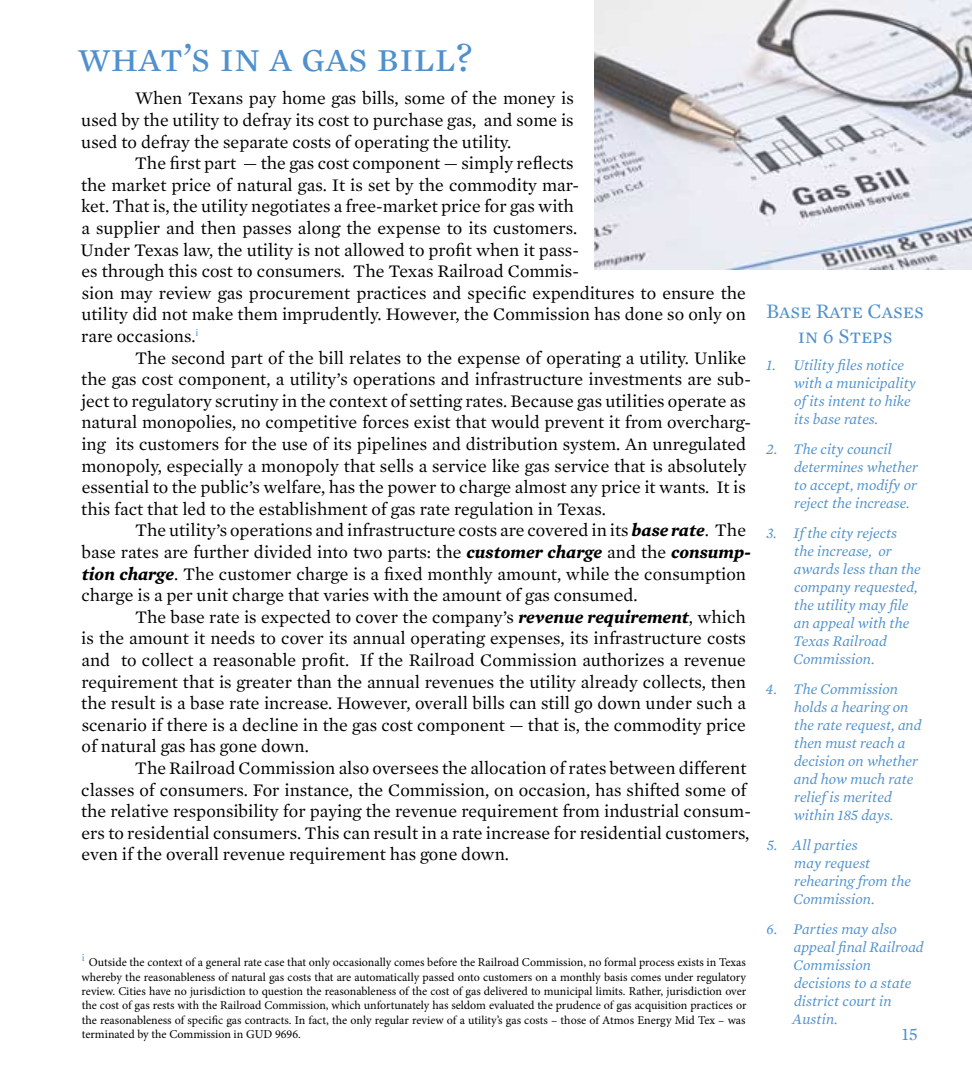
<style>
.page{position:relative;width:972px;height:1080px;background:#fff}
.page>*{position:absolute;margin:0;border:0;box-sizing:border-box;transform-origin:0 0}
.t1{font:42px "Mercury Text G1 Roman SC";color:#5091cd}
.t2{font:21px/25.2px "Mercury Text G1 Roman SC";color:#5091cd;text-align:center}
.t3{font:18px/21.6px "Mercury Text G1 Roman";color:#000}
.t4{font:18px "Mercury Text G1 Roman SC";color:#5091cd}
.t5{font:italic 15px/18px "Mercury Text G1";color:#5091cd}
.t6{font:12px/14.4px "Minion Pro";color:#000;text-align:justify}
.t7{font:10.05px "Mercury Text G1 Roman";color:#5091cd}
.s1{font-family:"Mercury Text G1";font-weight:700;font-style:italic}
</style>
<div class="page">
<img style="left:595px;top:0;width:377px;height:270px">
<h1 class="t1" style="left:77px;top:33px;width:397px">what’s in a gas bill?</h1>
<p class="t3" style="left:81px;top:88px;width:494px;text-align:justify;text-indent:54px">When Texans pay home gas bills, some of the money is used by the utility to defray its cost to purchase gas, and some is used to defray the separate costs of operating the utility.</p>
<p class="t3" style="left:81px;top:152px;width:667px;text-indent:54px">The first part — the gas cost component — simply reflects<br>the market price of natural gas. It is set by the commodity mar-<br>ket. That is, the utility negotiates a free-market price for gas with<br>a supplier and then passes along the expense to its customers.<br>Under Texas law, the utility is not allowed to profit when it pass-<br>es through this cost to consumers. The Texas Railroad Commis-<br>sion may review gas procurement practices and specific expenditures to ensure the utility did not make them imprudently. However, the Commission has done so only on rare occasions.<sup>i</sup></p>
<p class="t3" style="left:81px;top:347px;width:672px;text-indent:54px">The second part of the bill relates to the expense of operating a utility. Unlike the gas cost component, a utility’s operations and infrastructure investments are sub&shy;ject to regulatory scrutiny in the context of setting rates. Because gas utilities operate as natural monopolies, no competitive forces exist that would prevent it from overcharg&shy;ing its customers for the use of its pipelines and distribution system. An unregulated monopoly, especially a monopoly that sells a service like gas service that is absolutely essential to the public’s welfare, has the power to charge almost any price it wants. It is this fact that led to the establishment of gas rate regulation in Texas.</p>
<p class="t3" style="left:81px;top:520px;width:671px;text-indent:54px">The utility’s operations and infrastructure costs are covered in its <span class="s1">base rate</span>. The base rates are further divided into two parts: the <span class="s1">customer charge</span> and the <span class="s1">consump&shy;tion charge</span>. The customer charge is a fixed monthly amount, while the consumption charge is a per unit charge that varies with the amount of gas consumed.</p>
<p class="t3" style="left:81px;top:606px;width:666px;text-align:justify;text-indent:54px">The base rate is expected to cover the company’s <span class="s1">revenue requirement</span>, which is the amount it needs to cover its annual operating expenses, its infrastructure costs and to collect a reasonable profit. If the Railroad Commission authorizes a revenue requirement that is greater than the annual revenues the utility already collects, then the result is a base rate increase. However, overall bills can still go down under such a scenario if there is a decline in the gas cost component — that is, the commodity price of natural gas has gone down.</p>
<p class="t3" style="left:81px;top:757px;width:671px;text-indent:54px">The Railroad Commission also oversees the allocation of rates between different classes of consumers. For instance, the Commission, on occasion, has shifted some of the relative responsibility for paying the revenue requirement from industrial consum&shy;ers to residential consumers. This can result in a rate increase for residential customers, even if the overall revenue requirement has gone down.</p>
<p class="t7" style="left:82px;top:951px;width:4px">i</p>
<p class="t6" style="left:81px;top:955px;width:667px;text-indent:7px">Outside the context of a general rate case that only occasionally comes before the Railroad Commission, no formal process exists in Texas whereby the reasonableness of natural gas costs that are automatically passed onto customers on a monthly basis comes under regulatory review. Cities have no jurisdiction to question the reasonableness of the cost of gas delivered to municipal limits. Rather, jurisdiction over the cost of gas rests with the Railroad Commission, which unfortunately has seldom evaluated the prudence of gas acquisition practices or the reasonableness of specific gas contracts. In fact, the only regular review of a utility’s gas costs – those of Atmos Energy Mid Tex – was terminated by the Commission in GUD 9696.</p>
<p class="t2" style="left:766px;top:298px;width:159px">Base Rate Cases in 6 Steps</p>
<p class="t5" style="left:794px;top:356px;width:124px;text-indent:-27px">1. Utility files notice with a municipality of its intent to hike its base rates.</p>
<p class="t5" style="left:794px;top:440px;width:126px;text-indent:-28px">2. The city council determines whether to accept, modify or reject the increase.</p>
<p class="t5" style="left:793px;top:524px;width:129px;text-indent:-27px">3. If the city rejects<br>the increase, or awards less than the company requested, the utility may file an appeal with the<br>Texas Railroad<br>Commission.</p>
<p class="t5" style="left:794px;top:680px;width:129px;text-indent:-28px">4. The Commission holds a hearing on the rate request, and then must reach a decision on whether and how much rate relief is merited within 185 days.</p>
<p class="t5" style="left:794px;top:836px;width:119px;text-indent:-27px">5. All parties<br>may request rehearing from the<br>Commission.</p>
<p class="t5" style="left:793px;top:920px;width:133px;text-indent:-26px">6. Parties may also appeal final Railroad<br>Commission decisions to a state district court in<br>Austin.</p>
<p class="t4" style="left:902px;top:1023px;width:18px">15</p>
</div>
